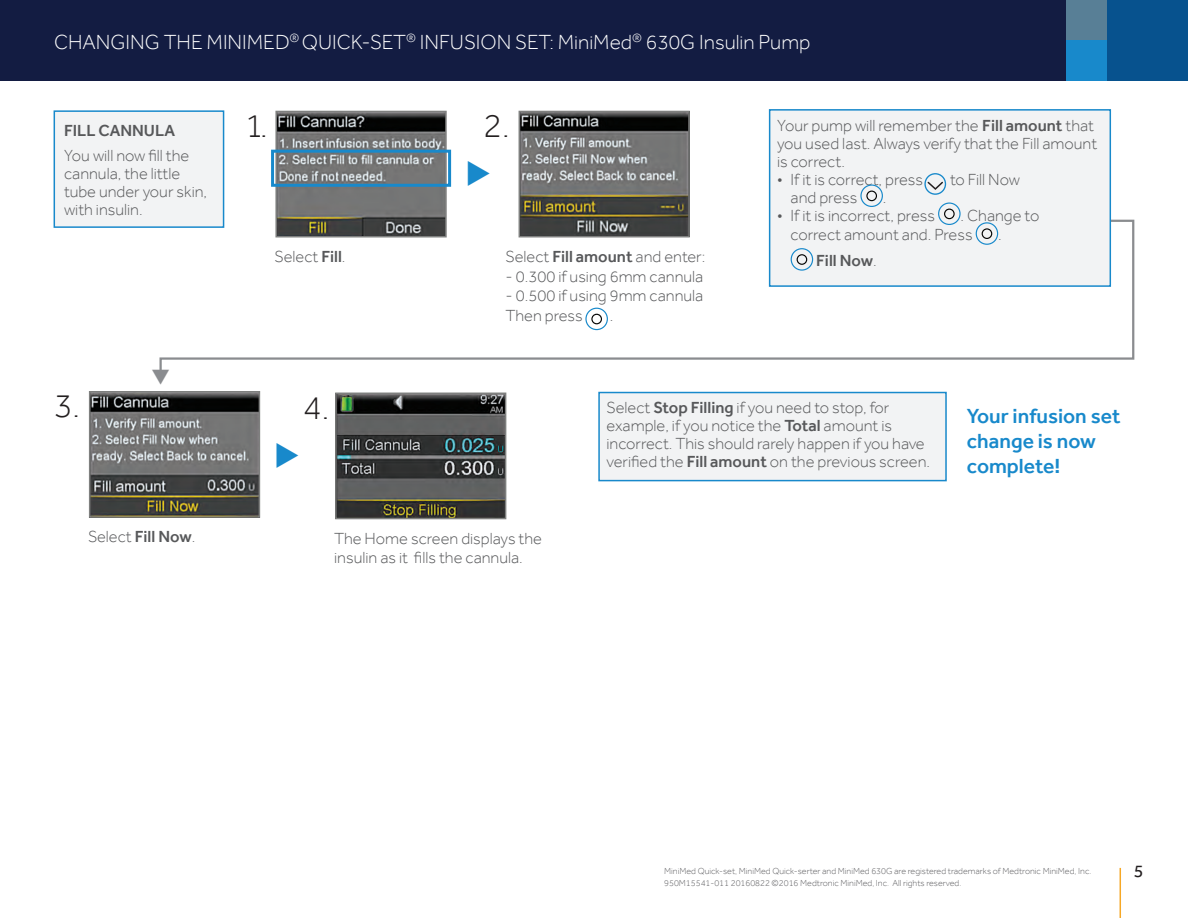
<style>
.page{position:relative;width:1188px;height:918px;background:#fff}
.page>*{position:absolute;margin:0;border:0;box-sizing:border-box;transform-origin:0 0}
.t1{font:300 34.5px "Effra";color:#231f20}
.t2{font:300 21px "Effra";color:#fff}
.t3{font:500 21px/25.2px "Effra";color:#1889cb}
.t4{font:18px "Effra";color:#231f20}
.t5{font:300 16.5px/18px "Effra";color:#57585a}
.t6{font:500 16.5px "Effra";color:#57585a}
.t7{font:300 9px/12px "Effra";color:#5f5f62}
.s1{font-weight:500}
.s2{font-weight:300}
</style>
<div class="page">
<div style="left:0;top:0;width:1188px;height:81px;background:#131c42"></div>
<div style="left:1107px;top:0;width:81px;height:81px;background:#07528e"></div>
<div style="left:1066px;top:0;width:41px;height:40px;background:#587f96"></div>
<div style="left:1066px;top:40px;width:41px;height:41px;background:#1889cb"></div>
<hr style="left:1120px;top:868px;width:1px;height:50px;background:#f6a826">
<svg style="left:159px;top:219px;width:976px;height:150px"></svg>
<div style="left:54px;top:111px;width:170px;height:116px;background:#f2f3f4"></div>
<div style="left:54px;top:110px;width:170px;height:118px;border:2px solid #1889cb"></div>
<img style="left:522px;top:114px;width:165px;height:120px">
<div style="left:519px;top:111px;width:171px;height:126px;border:2px solid #7f807f"></div>
<img style="left:278px;top:114px;width:166px;height:120px">
<div style="left:275px;top:111px;width:172px;height:126px;border:2px solid #7f807f"></div>
<div style="left:591px;top:314px;width:11px;height:10px;border:1px solid #050504;border-radius:50%"></div>
<div style="left:585px;top:308px;width:23px;height:22px;border:1px solid #1889cb;border-radius:50%"></div>
<div style="left:770px;top:110px;width:340px;height:176px;background:#f2f3f4"></div>
<div style="left:866px;top:191px;width:11px;height:10px;border:1px solid #050504;border-radius:50%"></div>
<div style="left:860px;top:184px;width:23px;height:23px;border:1px solid #1889cb;border-radius:50%"></div>
<div style="left:944px;top:209px;width:11px;height:10px;border:1px solid #050504;border-radius:50%"></div>
<div style="left:938px;top:202px;width:23px;height:23px;border:1px solid #1889cb;border-radius:50%"></div>
<div style="left:982px;top:228px;width:10px;height:11px;border:1px solid #050504;border-radius:50%"></div>
<div style="left:976px;top:222px;width:22px;height:23px;border:1px solid #1889cb;border-radius:50%"></div>
<div style="left:797px;top:254px;width:10px;height:11px;border:1px solid #050504;border-radius:50%"></div>
<div style="left:791px;top:248px;width:22px;height:23px;border:1px solid #1889cb;border-radius:50%"></div>
<div style="left:769px;top:109px;width:342px;height:178px;border:2px solid #1889cb"></div>
<div style="left:599px;top:393px;width:347px;height:88px;background:#f2f3f4"></div>
<div style="left:598px;top:392px;width:349px;height:89px;border:2px solid #1889cb"></div>
<div style="left:924px;top:173px;width:22px;height:22px;border:1px solid #1889cb;border-radius:50%"></div>
<svg style="left:926px;top:180px;width:18px;height:11px"></svg>
<img style="left:92px;top:394px;width:165px;height:121px">
<div style="left:89px;top:391px;width:171px;height:127px;border:2px solid #7f807f"></div>
<img style="left:338px;top:396px;width:165px;height:120px">
<div style="left:335px;top:393px;width:171px;height:126px;border:2px solid #7f807f"></div>
<div style="left:271px;top:150px;width:180px;height:37px;border:3px solid #1889cb"></div>
<svg style="left:159px;top:369px;width:3px;height:7px"></svg>
<p class="t2" style="left:54px;top:30px;width:758px">CHANGING THE MINIMED<sup>®</sup> QUICK-SET<sup>®</sup> INFUSION SET: MiniMed<sup>®</sup> 630G Insulin Pump</p>
<p class="t6" style="left:64px;top:121px;width:113px">FILL CANNULA</p>
<p class="t5" style="left:64px;top:147px;width:145px">You will now fill the cannula, the little tube under your skin, with insulin.</p>
<h1 class="t1" style="left:245px;top:106px;width:24px">1.</h1>
<h1 class="t1" style="left:483px;top:106px;width:28px">2.</h1>
<p class="t5" style="left:275px;top:247px;width:72px">Select <span class="s1">Fill</span>.</p>
<p class="t5" style="left:506px;top:247px;width:201px">Select <span class="s1">Fill amount</span> and enter:</p>
<p class="t5" style="left:506px;top:267px;width:199px">- 0.300 if using 6mm cannula</p>
<p class="t5" style="left:506px;top:286px;width:199px;line-height:19.5px">- 0.500 if using 9mm cannula<br>Then press</p>
<p class="t5" style="left:610px;top:306px;width:5px">.</p>
<p class="t5" style="left:777px;top:116px;width:322px">Your pump will remember the <span class="s1">Fill amount</span> that you used last. Always verify that the Fill amount is correct.</p>
<p class="t5" style="left:777px;top:170px;width:148px">• If it is correct, press</p>
<p class="t5" style="left:950px;top:170px;width:71px">to Fill Now</p>
<p class="t5" style="left:791px;top:188px;width:68px">and press</p>
<p class="t5" style="left:883px;top:188px;width:5px">.</p>
<p class="t5" style="left:777px;top:206px;width:159px">• If it is incorrect, press</p>
<p class="t5" style="left:791px;top:205px;width:250px;line-height:19.8px;text-indent:170px">. Change to correct amount and. Press</p>
<p class="t5" style="left:998px;top:226px;width:5px">.</p>
<p class="t6" style="left:816px;top:251px;width:62px">Fill Now<span class="s2">.</span></p>
<h1 class="t1" style="left:54px;top:386px;width:28px">3.</h1>
<h1 class="t1" style="left:303px;top:388px;width:28px">4.</h1>
<p class="t5" style="left:607px;top:399px;width:325px">Select <span class="s1">Stop Filling</span> if you need to stop, for example, if you notice the <span class="s1">Total</span> amount is incorrect. This should rarely happen if you have verified the <span class="s1">Fill amount</span> on the previous screen.</p>
<p class="t3" style="left:967px;top:403px;width:155px">Your infusion set change is now complete!</p>
<p class="t5" style="left:88px;top:528px;width:109px">Select <span class="s1">Fill Now</span>.</p>
<p class="t5" style="left:334px;top:528px;width:209px;line-height:19.5px">The Home screen displays the insulin as it fills the cannula.</p>
<p class="t7" style="left:664px;top:865px;width:429px">MiniMed Quick-set, MiniMed Quick-serter and MiniMed 630G are registered trademarks of Medtronic MiniMed, Inc.<br>950M15541-011 20160822 ©2016 Medtronic MiniMed, Inc. All rights reserved.</p>
<p class="t4" style="left:1134px;top:861px;width:11px">5</p>
</div>
